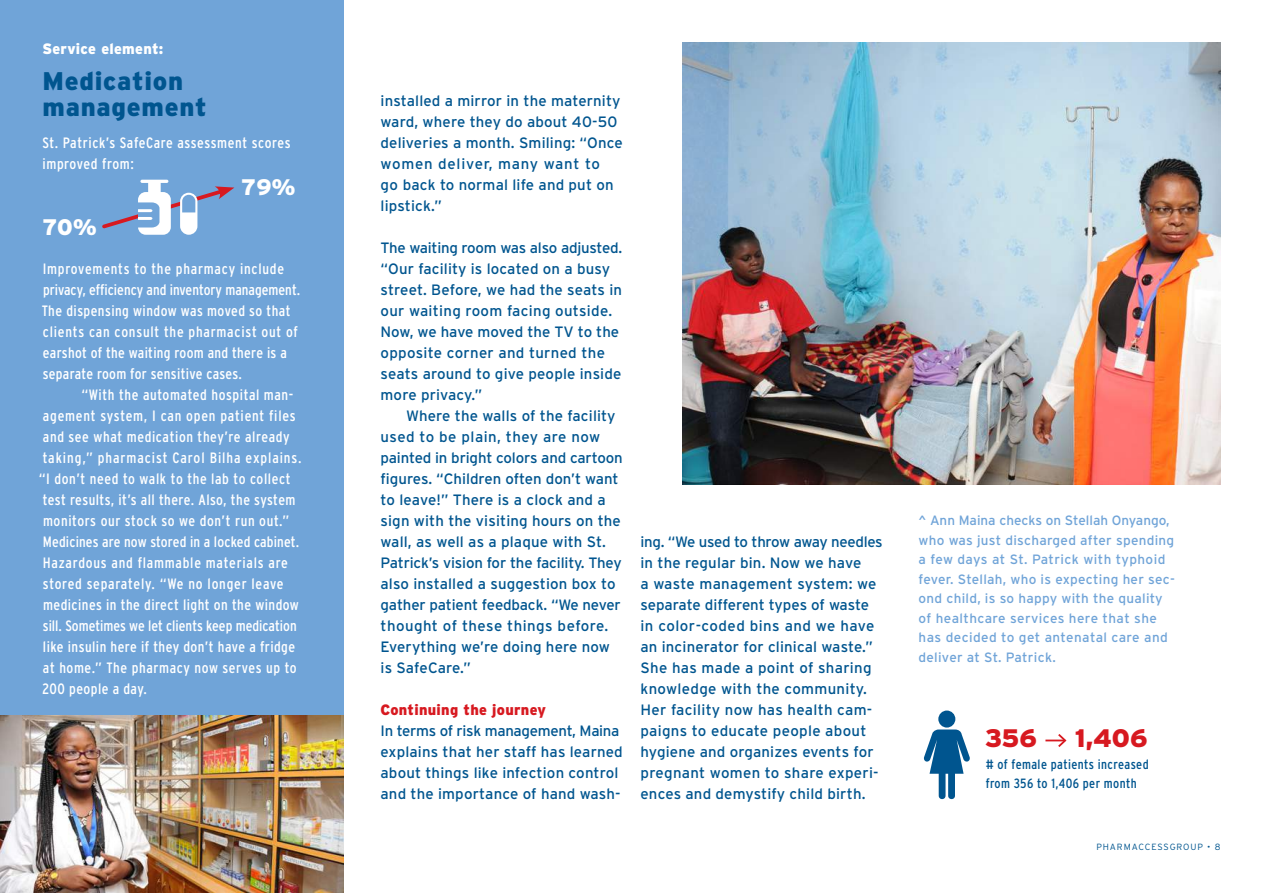
<style>
.page{position:relative;width:1263px;height:893px;background:#fff}
.page>*{position:absolute;margin:0;border:0;box-sizing:border-box;transform-origin:0 0}
.t1{font:900 25.5px/26px "Interstate";letter-spacing:.03em;color:#00558f}
.t2{font:900 25.35px "Interstate";color:#d71920}
.t3{font:900 22.5px "Interstate";color:#fff}
.t4{font:15px/21px "Interstate";letter-spacing:.01em;color:#00558f}
.t5{font:condensed 15px/21px "Interstate";letter-spacing:.03em;color:#fff}
.t6{font:900 15px "Interstate";letter-spacing:.02em;color:#d71920;scale:.96 1}
.t7{font:900 15px "Interstate";letter-spacing:.02em;color:#fff;scale:.96 1}
.t8{font:13.5px/19.5px "Interstate";letter-spacing:.02em;color:#70a4d8}
.t9{font:condensed 13.35px/19.2px "Interstate";letter-spacing:.03em;color:#00558f}
.t10{font:300 9px "Interstate";letter-spacing:.1em;color:#00558f}
</style>
<div class="page">
<div style="left:0;top:0;width:344px;height:893px;background:#70a4d8"></div>
<img style="left:682px;top:43px;width:538px;height:441px">
<img style="left:0;top:715px;width:344px;height:178px">
<svg style="left:102px;top:180px;width:132px;height:55px"></svg>
<svg style="left:1045px;top:734px;width:22px;height:13px"></svg>
<div style="left:938px;top:710px;width:17px;height:18px;background:#00558f;border-radius:50%"></div>
<svg style="left:923px;top:729px;width:47px;height:71px"></svg>
<p class="t7" style="left:43px;top:40px;width:127px">Service element:</p>
<h1 class="t1" style="left:43px;top:68px;width:165px">Medication management</h1>
<p class="t5" style="left:43px;top:132px;width:250px">St. Patrick’s SafeCare assessment scores improved from:</p>
<h3 class="t3" style="left:43px;top:214px;width:56px">70%</h3>
<h3 class="t3" style="left:241px;top:174px;width:56px">79%</h3>
<p class="t5" style="left:42px;top:258px;width:260px">Improvements to the pharmacy include privacy, efficiency and inventory management.<br>The dispensing window was moved so that clients can consult the pharmacist out of earshot of the waiting room and there is a separate room for sensitive cases.</p>
<p class="t5" style="left:39px;top:384px;width:264px;text-indent:43px">“With the automated hospital man&shy;agement system, I can open patient files and see what medication they’re already taking,” pharmacist Carol Bilha explains. “I don’t need to walk to the lab to collect test results, it’s all there. Also, the system monitors our stock so we don’t run out.” Medicines are now stored in a locked cabinet.<br>Hazardous and flammable materials are stored separately. “We no longer leave medicines in the direct light on the window sill. Sometimes we let clients keep medication like insulin here if they don’t have a fridge at home.” The pharmacy now serves up to 200 people a day.</p>
<p class="t4" style="left:381px;top:90px;width:244px">installed a mirror in the maternity ward, where they do about 40-50 deliveries a month. Smiling: “Once women deliver, many want to<br>go back to normal life and put on lipstick.”</p>
<p class="t4" style="left:381px;top:237px;width:243px">The waiting room was also adjusted. “Our facility is located on a busy street. Before, we had the seats in our waiting room facing outside.<br>Now, we have moved the TV to the opposite corner and turned the seats around to give people inside more privacy.”</p>
<p class="t4" style="left:381px;top:405px;width:244px;text-indent:26px">Where the walls of the facility used to be plain, they are now painted in bright colors and cartoon figures. “Children often don’t want to leave!” There is a clock and a sign with the visiting hours on the wall, as well as a plaque with St.<br>Patrick’s vision for the facility. They also installed a suggestion box to gather patient feedback. “We never thought of these things before.<br>Everything we’re doing here now is SafeCare.”</p>
<p class="t6" style="left:381px;top:701px;width:174px">Continuing the journey</p>
<p class="t4" style="left:381px;top:720px;width:244px">In terms of risk management, Maina explains that her staff has learned about things like infection control and the importance of hand wash-</p>
<p class="t4" style="left:640px;top:531px;width:244px">ing. “We used to throw away needles in the regular bin. Now we have<br>a waste management system: we separate different types of waste in color-coded bins and we have an incinerator for clinical waste.”<br>She has made a point of sharing knowledge with the community.<br>Her facility now has health cam&shy;paigns to educate people about hygiene and organizes events for pregnant women to share experi&shy;ences and demystify child birth.</p>
<p class="t8" style="left:918px;top:511px;width:258px">^ Ann Maina checks on Stellah Onyango, who was just discharged after spending a few days at St. Patrick with typhoid fever. Stellah, who is expecting her sec&shy;ond child, is so happy with the quality of healthcare services here that she has decided to get antenatal care and deliver at St. Patrick.</p>
<h2 class="t2" style="left:985px;top:724px;width:54px">356</h2>
<h2 class="t2" style="left:1075px;top:724px;width:74px">1,406</h2>
<p class="t9" style="left:986px;top:754px;width:164px"># of female patients increased from 356 to 1,406 per month</p>
<p class="t10" style="left:1096px;top:842px;width:126px">PHARMACCESSGROUP • 8</p>
</div>
